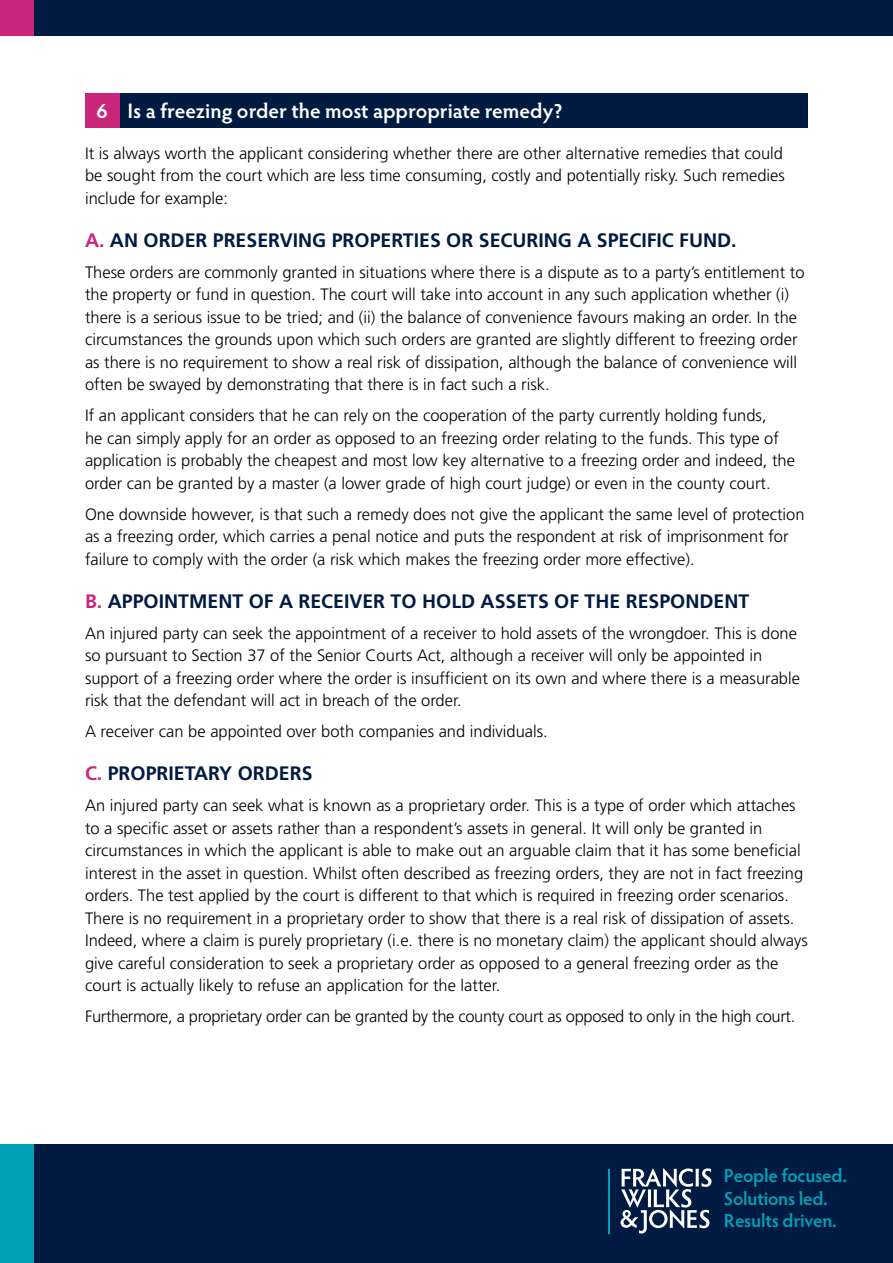
<style>
.page{position:relative;width:893px;height:1263px;background:#fff}
.page>*{position:absolute;margin:0;border:0;box-sizing:border-box;transform-origin:0 0}
.t1{font:600 21px "Hypatia Sans Pro";color:#fff}
.t2{font:700 19.5px "Frutiger LT Std";color:#001b41}
.t3{font:600 18.75px/22.6px "Hypatia Sans Pro";letter-spacing:-.015em;color:#00a1b8}
.t4{font:300 16.5px/22.5px "Frutiger LT Std";color:#000}
.t5{font:300 16.5px "Frutiger LT Std";letter-spacing:-.02em;color:#000}
.s1{color:#ca267b}
</style>
<div class="page">
<div style="left:0;top:0;width:893px;height:36px;background:#001b41"></div>
<div style="left:0;top:0;width:34px;height:36px;background:#ca267b"></div>
<div style="left:0;top:1144px;width:893px;height:119px;background:#001b41"></div>
<div style="left:0;top:1144px;width:34px;height:119px;background:#00a1b8"></div>
<svg style="left:620px;top:1168px;width:91px;height:65px"></svg>
<hr style="left:608px;top:1169px;width:2px;height:65px;background:#00a1b8">
<div style="left:119px;top:94px;width:689px;height:34px;background:#001b41"></div>
<div style="left:85px;top:94px;width:34px;height:34px;background:#ca267b"></div>
<p class="t1" style="left:96px;top:97px;width:468px">6 Is a freezing order the most appropriate remedy?</p>
<p class="t4" style="left:85px;top:142px;width:701px;text-align:justify">It is always worth the applicant considering whether there are other alternative remedies that could be sought from the court which are less time consuming, costly and potentially risky. Such remedies include for example:</p>
<p class="t2" style="left:85px;top:228px;width:653px"><span class="s1">A.</span> AN ORDER PRESERVING PROPERTIES OR SECURING A SPECIFIC FUND.</p>
<p class="t4" style="left:85px;top:261px;width:721px">These orders are commonly granted in situations where there is a dispute as to a party’s entitlement to the property or fund in question. The court will take into account in any such application whether (i) there is a serious issue to be tried; and (ii) the balance of convenience favours making an order. In the circumstances the grounds upon which such orders are granted are slightly different to freezing order as there is no requirement to show a real risk of dissipation, although the balance of convenience will often be swayed by demonstrating that there is in fact such a risk.</p>
<p class="t4" style="left:85px;top:404px;width:711px">If an applicant considers that he can rely on the cooperation of the party currently holding funds,<br>he can simply apply for an order as opposed to an freezing order relating to the funds. This type of application is probably the cheapest and most low key alternative to a freezing order and indeed, the order can be granted by a master (a lower grade of high court judge) or even in the county court.</p>
<p class="t4" style="left:85px;top:503px;width:721px">One downside however, is that such a remedy does not give the applicant the same level of protection as a freezing order, which carries a penal notice and puts the respondent at risk of imprisonment for failure to comply with the order (a risk which makes the freezing order more effective).</p>
<p class="t2" style="left:85px;top:589px;width:666px"><span class="s1">B.</span> APPOINTMENT OF A RECEIVER TO HOLD ASSETS OF THE RESPONDENT</p>
<p class="t4" style="left:85px;top:622px;width:716px">An injured party can seek the appointment of a receiver to hold assets of the wrongdoer. This is done so pursuant to Section 37 of the Senior Courts Act, although a receiver will only be appointed in support of a freezing order where the order is insufficient on its own and where there is a measurable risk that the defendant will act in breach of the order.</p>
<p class="t4" style="left:85px;top:720px;width:464px">A receiver can be appointed over both companies and individuals.</p>
<p class="t2" style="left:85px;top:762px;width:229px"><span class="s1">C.</span> PROPRIETARY ORDERS</p>
<p class="t4" style="left:85px;top:794px;width:724px">An injured party can seek what is known as a proprietary order. This is a type of order which attaches to a specific asset or assets rather than a respondent’s assets in general. It will only be granted in circumstances in which the applicant is able to make out an arguable claim that it has some beneficial interest in the asset in question. Whilst often described as freezing orders, they are not in fact freezing orders. The test applied by the court is different to that which is required in freezing order scenarios.<br>There is no requirement in a proprietary order to show that there is a real risk of dissipation of assets.<br>Indeed, where a claim is purely proprietary (i.e. there is no monetary claim) the applicant should always give careful consideration to seek a proprietary order as opposed to a general freezing order as the court is actually likely to refuse an application for the latter.</p>
<p class="t5" style="left:85px;top:1007px;width:712px">Furthermore, a proprietary order can be granted by the county court as opposed to only in the high court.</p>
<p class="t3" style="left:724px;top:1164px;width:124px">People focused.<br>Solutions led.<br>Results driven.</p>
</div>
